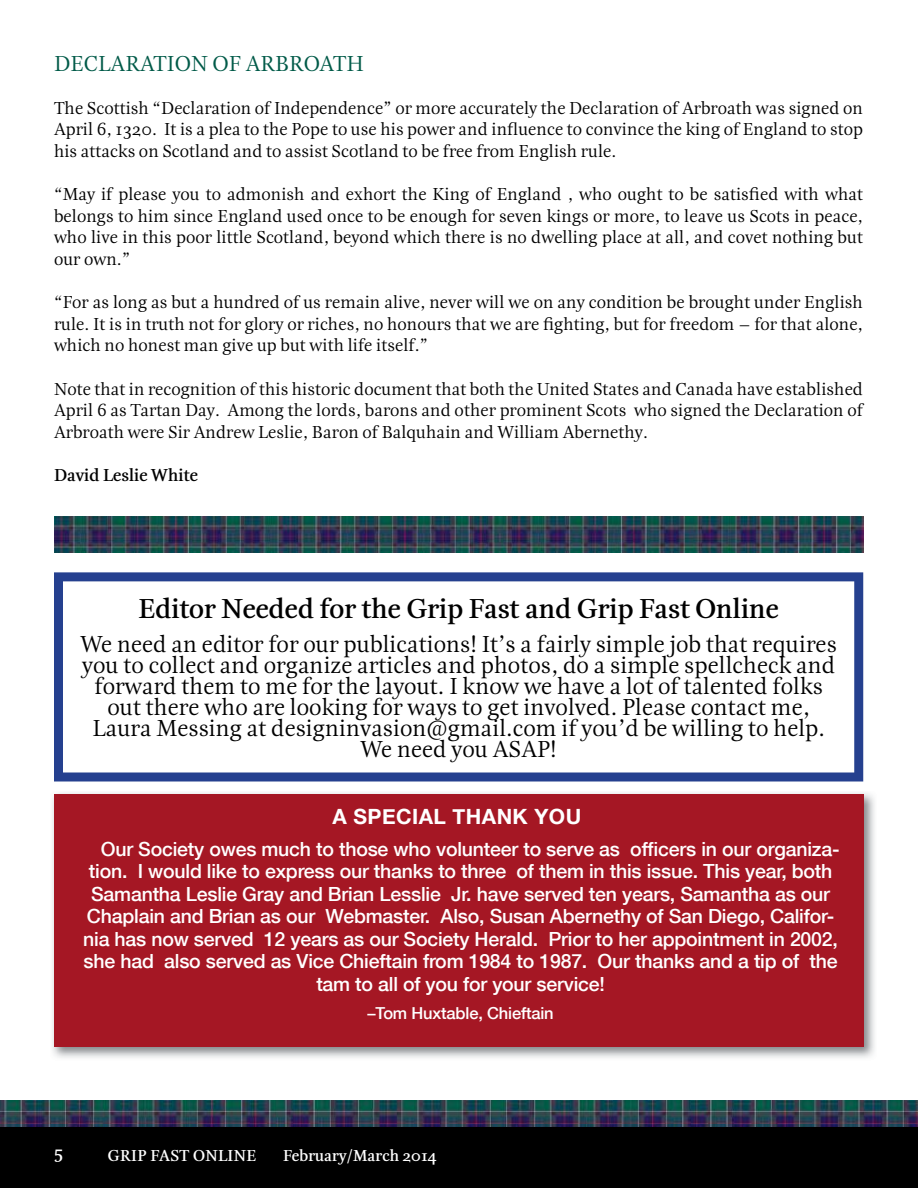
<style>
.page{position:relative;width:918px;height:1188px;background:#fff}
.page>*{position:absolute;margin:0;border:0;box-sizing:border-box;transform-origin:0 0}
.t1{font:700 28.5px "Esta";color:#000}
.t2{font:24px/21px "Esta";color:#000;text-align:center}
.t3{font:22.5px "Esta";color:#005a48}
.t4{font:700 21px "Helvetica Neue";letter-spacing:.02em;color:#fff}
.t5{font:500 19.5px "Helvetica Neue";letter-spacing:-.01em;color:#fff}
.t6{font:18px/21.6px "Esta";color:#000;text-align:justify}
.t7{font:700 18px "Esta";color:#000}
.t8{font:700 18px "Esta";color:#fff}
.t9{font:700 16.5px "Esta";color:#fff}
.t10{font:500 16.5px "Helvetica Neue";letter-spacing:-.01em;color:#fff}
</style>
<div class="page">
<img style="left:0;top:1101px;width:918px;height:27px">
<div style="left:0;top:1128px;width:918px;height:60px;background:#000"></div>
<img style="left:52px;top:793px;width:823px;height:265px">
<div style="left:54px;top:794px;width:809px;height:253px;background:#a51724"></div>
<svg style="left:54px;top:572px;width:809px;height:210px"></svg>
<img style="left:54px;top:516px;width:810px;height:36px">
<p class="t3" style="left:54px;top:50px;width:312px">DECLARATION OF ARBROATH</p>
<p class="t6" style="left:54px;top:97px;width:811px">The Scottish “Declaration of Independence” or more accurately the Declaration of Arbroath was signed on April 6, 1320. It is a plea to the Pope to use his power and influence to convince the king of England to stop his attacks on Scotland and to assist Scotland to be free from English rule.</p>
<p class="t6" style="left:54px;top:184px;width:811px">“May if please you to admonish and exhort the King of England , who ought to be satisfied with what belongs to him since England used once to be enough for seven kings or more, to leave us Scots in peace, who live in this poor little Scotland, beyond which there is no dwelling place at all, and covet nothing but our own.”</p>
<p class="t6" style="left:54px;top:292px;width:811px">“For as long as but a hundred of us remain alive, never will we on any condition be brought under English rule. It is in truth not for glory or riches, no honours that we are fighting, but for freedom – for that alone, which no honest man give up but with life itself.”</p>
<p class="t6" style="left:54px;top:378px;width:811px">Note that in recognition of this historic document that both the United States and Canada have established April 6 as Tartan Day. Among the lords, barons and other prominent Scots who signed the Declaration of Arbroath were Sir Andrew Leslie, Baron of Balquhain and William Abernethy.</p>
<p class="t7" style="left:54px;top:465px;width:146px">David Leslie White</p>
<h1 class="t1" style="left:138px;top:592px;width:642px">Editor Needed for the Grip Fast and Grip Fast Online</h1>
<p class="t2" style="left:81px;top:634px;width:758px">We need an editor for our publications! It’s a fairly simple job that requires you to collect and organize articles and photos, do a simple spellcheck and forward them to me for the layout. I know we have a lot of talented folks out there who are looking for ways to get involved. Please contact me, Laura Messing at designinvasion@gmail.com if you’d be willing to help.<br>We need you ASAP!</p>
<p class="t4" style="left:333px;top:804px;width:250px">A SPECIAL THANK YOU</p>
<p class="t5" style="left:101px;top:837px;width:740px">Our Society owes much to those who volunteer to serve as officers in our organiza-</p>
<p class="t5" style="left:89px;top:859px;width:745px">tion. I would like to express our thanks to three of them in this issue. This year, both</p>
<p class="t5" style="left:91px;top:882px;width:740px">Samantha Leslie Gray and Brian Lesslie Jr. have served ten years, Samantha as our</p>
<p class="t5" style="left:87px;top:904px;width:749px">Chaplain and Brian as our Webmaster. Also, Susan Abernethy of San Diego, Califor-</p>
<p class="t5" style="left:83px;top:927px;width:756px">nia has now served 12 years as our Society Herald. Prior to her appointment in 2002,</p>
<p class="t5" style="left:84px;top:949px;width:756px">she had also served as Vice Chieftain from 1984 to 1987. Our thanks and a tip of the</p>
<p class="t5" style="left:316px;top:972px;width:290px">tam to all of you for your service!</p>
<p class="t10" style="left:367px;top:1003px;width:188px">–Tom Huxtable, Chieftain</p>
<p class="t8" style="left:54px;top:1141px;width:11px">5</p>
<p class="t9" style="left:108px;top:1146px;width:150px">GRIP FAST ONLINE</p>
<p class="t9" style="left:283px;top:1146px;width:155px">February/March 2014</p>
</div>
